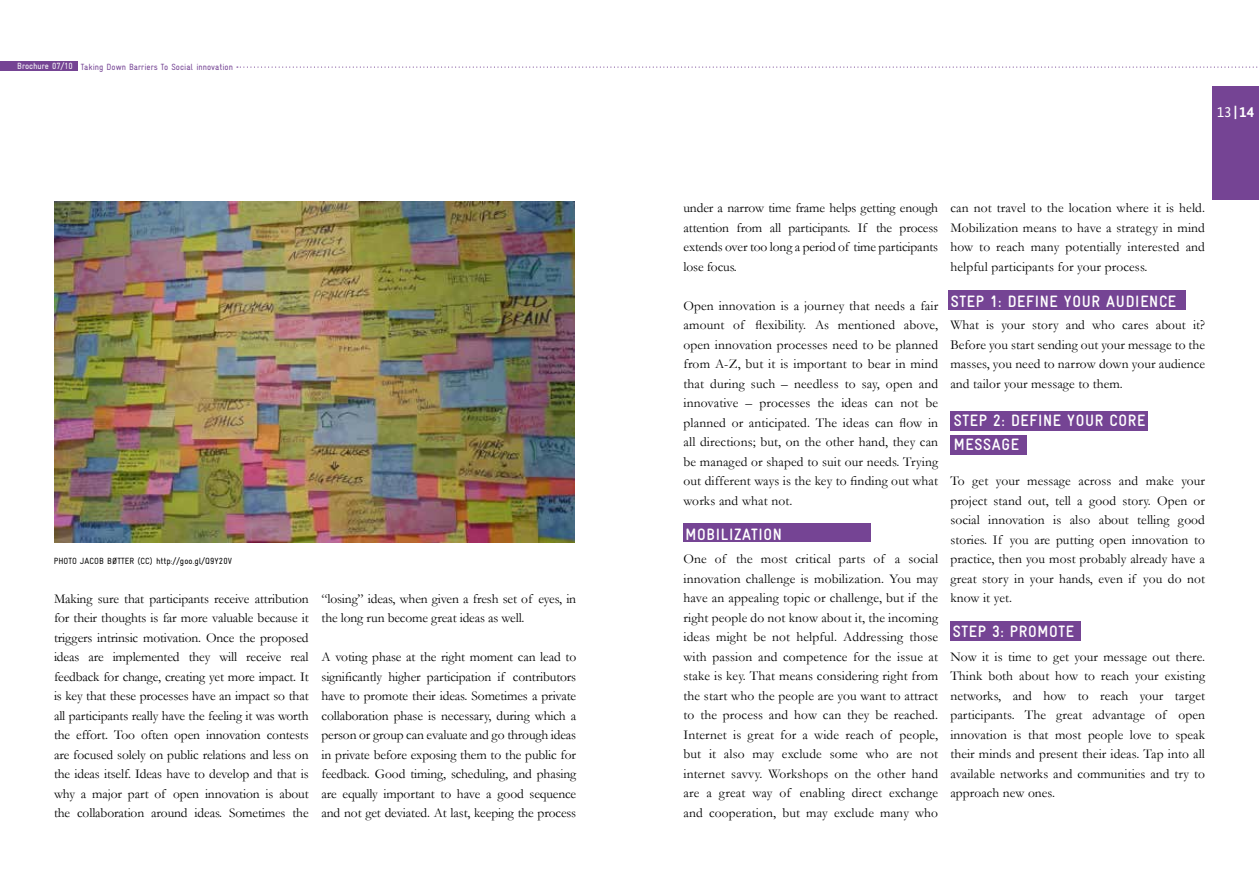
<style>
.page{position:relative;width:1259px;height:893px;background:#fff}
.page>*{position:absolute;margin:0;border:0;box-sizing:border-box;transform-origin:0 0}
.t1{font:700 condensed 16.5px/24px "Gravur";letter-spacing:.04em;color:#fff}
.t2{font:700 15px "Bundes Sans";color:#fff}
.t3{font:13.5px/19.5px "Garamond";letter-spacing:.005em;color:#000;text-align:justify}
.t4{font:condensed 9px "Gravur";color:#754494}
.t5{font:condensed 9px "Gravur";letter-spacing:.01em;color:#000}
.s1{color:#fff}
.s2{font-weight:400}
</style>
<div class="page">
<img style="left:54px;top:202px;width:521px;height:340px">
<div style="left:948px;top:290px;width:237px;height:20px;background:#754494"></div>
<div style="left:683px;top:524px;width:188px;height:18px;background:#754494"></div>
<div style="left:950px;top:621px;width:131px;height:20px;background:#754494"></div>
<div style="left:950px;top:411px;width:198px;height:20px;background:#754494"></div>
<div style="left:950px;top:435px;width:77px;height:19px;background:#754494"></div>
<div style="left:0;top:61px;width:77px;height:10px;background:#754494"></div>
<div style="left:1212px;top:87px;width:47px;height:113px;background:#754494"></div>
<svg style="left:237px;top:67px;width:1021px;height:1px"></svg>
<p class="t4" style="left:17px;top:61px;width:217px"><span class="s1">Brochure 07/10</span> Taking Down Barriers To Social innovation</p>
<p class="t5" style="left:54px;top:556px;width:180px">PHOTO JACOB BØTTER (CC) http://goo.gl/Q9Y20V</p>
<p class="t3" style="left:54px;top:588px;width:256px">Making sure that participants receive attribution for their thoughts is far more valuable because it triggers intrinsic motivation. Once the proposed ideas are implemented they will receive real feedback for change, creating yet more impact. It is key that these processes have an impact so that all participants really have the feeling it was worth the effort. Too often open innovation contests are focused solely on public relations and less on the ideas itself. Ideas have to develop and that is why a major part of open innovation is about the collaboration around ideas. Sometimes the</p>
<p class="t3" style="left:321px;top:588px;width:256px">“losing” ideas, when given a fresh set of eyes, in the long run become great ideas as well.</p>
<p class="t3" style="left:321px;top:647px;width:256px">A voting phase at the right moment can lead to significantly higher participation if contributors have to promote their ideas. Sometimes a private collaboration phase is necessary, during which a person or group can evaluate and go through ideas in private before exposing them to the public for feedback. Good timing, scheduling, and phasing are equally important to have a good sequence and not get deviated. At last, keeping the process</p>
<p class="t2" style="left:1216px;top:103px;width:39px"><span class="s2">13</span>|14</p>
<p class="t3" style="left:683px;top:198px;width:256px">under a narrow time frame helps getting enough attention from all participants. If the process extends over too long a period of time participants lose focus.</p>
<p class="t3" style="left:683px;top:296px;width:256px">Open innovation is a journey that needs a fair amount of flexibility. As mentioned above, open innovation processes need to be planned from A-Z, but it is important to bear in mind that during such – needless to say, open and innovative – processes the ideas can not be planned or anticipated. The ideas can flow in all directions; but, on the other hand, they can be managed or shaped to suit our needs. Trying out different ways is the key to finding out what works and what not.</p>
<p class="t1" style="left:685px;top:522px;width:98px">MOBILIZATION</p>
<p class="t3" style="left:683px;top:549px;width:256px">One of the most critical parts of a social innovation challenge is mobilization. You may have an appealing topic or challenge, but if the right people do not know about it, the incoming ideas might be not helpful. Addressing those with passion and competence for the issue at stake is key. That means considering right from the start who the people are you want to attract to the process and how can they be reached.<br>Internet is great for a wide reach of people, but it also may exclude some who are not internet savvy. Workshops on the other hand are a great way of enabling direct exchange and cooperation, but may exclude many who</p>
<p class="t3" style="left:950px;top:198px;width:256px">can not travel to the location where it is held.<br>Mobilization means to have a strategy in mind how to reach many potentially interested and helpful participants for your process.</p>
<p class="t1" style="left:951px;top:289px;width:227px">STEP 1: DEFINE YOUR AUDIENCE</p>
<p class="t3" style="left:950px;top:315px;width:256px">What is your story and who cares about it?<br>Before you start sending out your message to the masses, you need to narrow down your audience and tailor your message to them.</p>
<p class="t1" style="left:954px;top:408px;width:193px">STEP 2: DEFINE YOUR CORE<br>MESSAGE</p>
<p class="t3" style="left:950px;top:471px;width:256px">To get your message across and make your project stand out, tell a good story. Open or social innovation is also about telling good stories. If you are putting open innovation to practice, then you most probably already have a great story in your hands, even if you do not know it yet.</p>
<p class="t1" style="left:952px;top:620px;width:123px">STEP 3: PROMOTE</p>
<p class="t3" style="left:950px;top:647px;width:256px">Now it is time to get your message out there.<br>Think both about how to reach your existing networks, and how to reach your target participants. The great advantage of open innovation is that most people love to speak their minds and present their ideas. Tap into all available networks and communities and try to approach new ones.</p>
</div>
